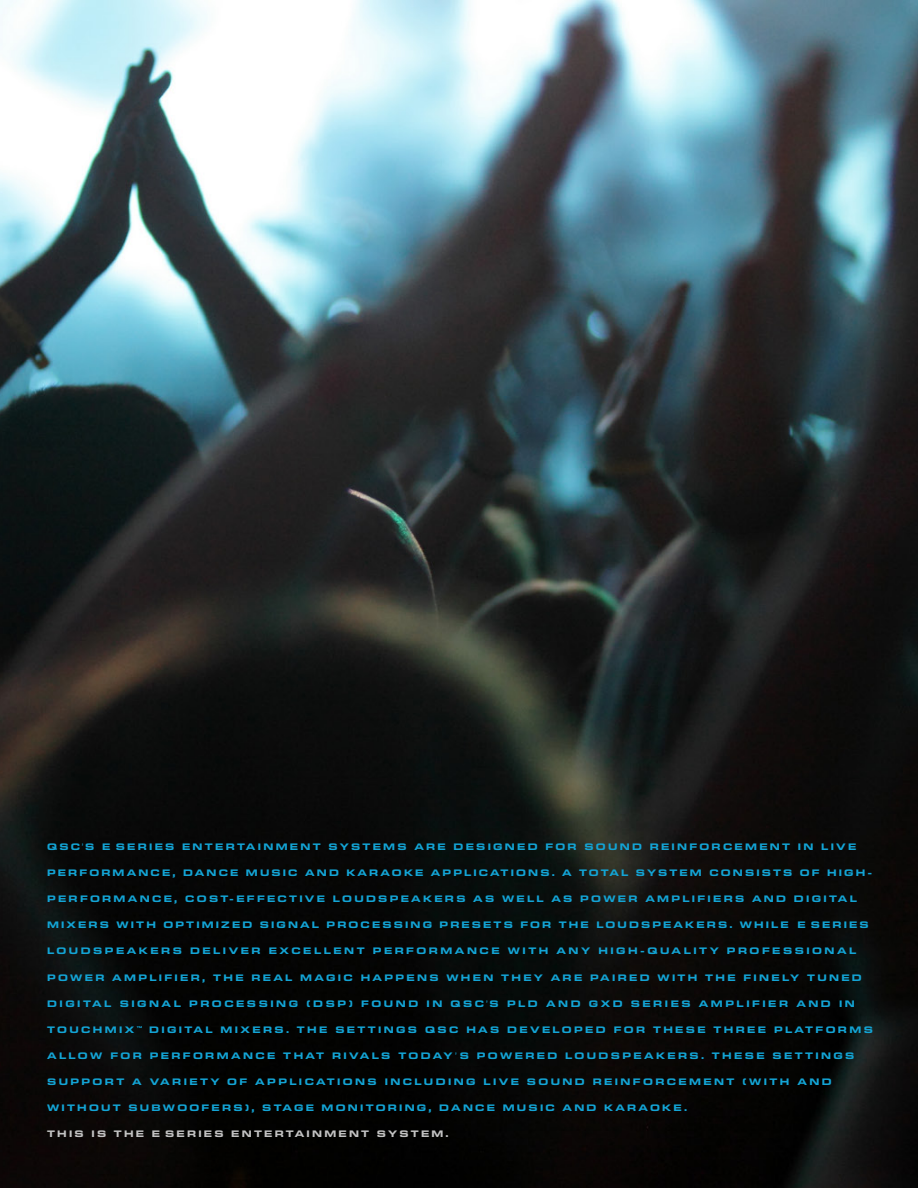
<style>
.page{position:relative;width:918px;height:1188px;background:#fff}
.page>*{position:absolute;margin:0;border:0;box-sizing:border-box;transform-origin:0 0}
.t1{font:700 expanded 9.6px "Eurostile Next LT Pro";letter-spacing:.245em;color:#13a4d5}
.t2{font:700 expanded 9.6px "Eurostile Next LT Pro";letter-spacing:.225em;color:#13a4d5}
.t3{font:700 expanded 9.6px "Eurostile Next LT Pro";letter-spacing:.265em;color:#13a4d5}
.t4{font:700 expanded 9.6px "Eurostile Next LT Pro";letter-spacing:.235em;color:#c2c2c2}
.s1{font-weight:400}
</style>
<div class="page">
<img style="left:0;top:0;width:918px;height:1188px">
<p class="t1" style="left:47px;top:841px;width:811px">QSC<span class="s1">’</span>S E SERIES ENTERTAINMENT SYSTEMS ARE DESIGNED FOR SOUND REINFORCEMENT IN LIVE</p>
<p class="t2" style="left:47px;top:867px;width:827px">PERFORMANCE, DANCE MUSIC AND KARAOKE APPLICATIONS. A TOTAL SYSTEM CONSISTS OF HIGH-</p>
<p class="t1" style="left:47px;top:894px;width:811px">PERFORMANCE, COST-EFFECTIVE LOUDSPEAKERS AS WELL AS POWER AMPLIFIERS AND DIGITAL</p>
<p class="t2" style="left:47px;top:920px;width:823px">MIXERS WITH OPTIMIZED SIGNAL PROCESSING PRESETS FOR THE LOUDSPEAKERS. WHILE E SERIES</p>
<p class="t1" style="left:47px;top:946px;width:811px">LOUDSPEAKERS DELIVER EXCELLENT PERFORMANCE WITH ANY HIGH-QUALITY PROFESSIONAL</p>
<p class="t1" style="left:47px;top:972px;width:816px">POWER AMPLIFIER, THE REAL MAGIC HAPPENS WHEN THEY ARE PAIRED WITH THE FINELY TUNED</p>
<p class="t3" style="left:47px;top:998px;width:809px">DIGITAL SIGNAL PROCESSING (DSP) FOUND IN QSC<span class="s1">’</span>S PLD AND GXD SERIES AMPLIFIER AND IN</p>
<p class="t1" style="left:47px;top:1024px;width:827px">TOUCHMIX <sup>™</sup> DIGITAL MIXERS. THE SETTINGS QSC HAS DEVELOPED FOR THESE THREE PLATFORMS</p>
<p class="t1" style="left:47px;top:1050px;width:809px">ALLOW FOR PERFORMANCE THAT RIVALS TODAY<span class="s1">’</span>S POWERED LOUDSPEAKERS. THESE SETTINGS</p>
<p class="t1" style="left:47px;top:1076px;width:786px">SUPPORT A VARIETY OF APPLICATIONS INCLUDING LIVE SOUND REINFORCEMENT (WITH AND</p>
<p class="t1" style="left:47px;top:1102px;width:642px">WITHOUT SUBWOOFERS), STAGE MONITORING, DANCE MUSIC AND KARAOKE.</p>
<p class="t4" style="left:47px;top:1128px;width:403px">THIS IS THE E SERIES ENTERTAINMENT SYSTEM.</p>
</div>
